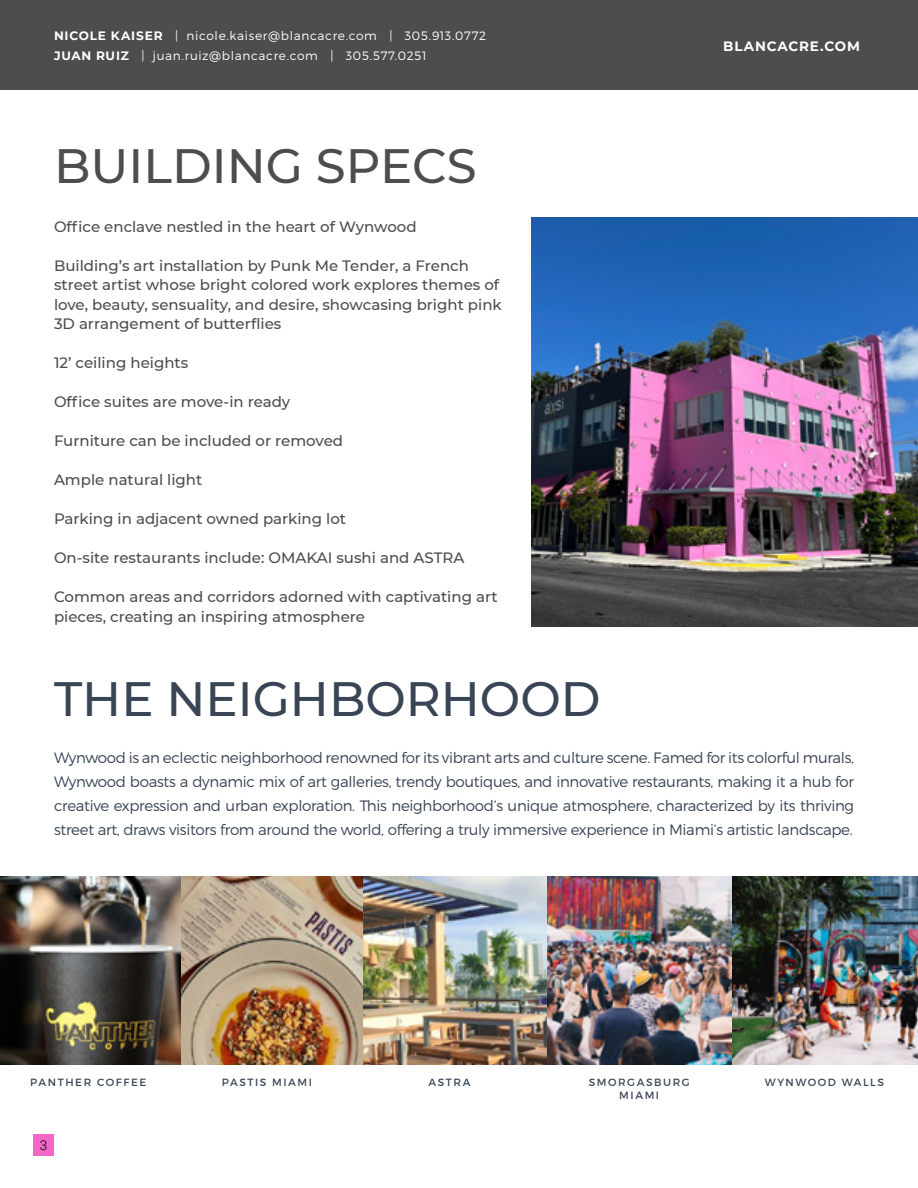
<style>
.page{position:relative;width:918px;height:1188px;background:#fff}
.page>*{position:absolute;margin:0;border:0;box-sizing:border-box;transform-origin:0 0}
.t1{font:500 48.15px "Montserrat";color:#394555}
.t2{font:500 48.15px "Montserrat";color:#4d4d4f}
.t3{font:500 15px/19.5px "Montserrat";color:#4d4d4f}
.t4{font:300 15px/24px "Montserrat";letter-spacing:-.02em;color:#394555;text-align:justify}
.t5{font:700 13.5px "Montserrat";letter-spacing:.06em;color:#fff}
.t6{font:300 13.5px "Roboto";color:#000}
.t7{font:300 12.15px/20.4px "Montserrat";letter-spacing:.055em;color:#fff}
.t8{font:10.5px "Montserrat";letter-spacing:.15em;color:#394555}
.s1{font-weight:700}
</style>
<div class="page">
<div style="left:0;top:0;width:918px;height:89px;background:#4d4d4f"></div>
<div style="left:33px;top:1134px;width:21px;height:21px;background:#f367c7"></div>
<img style="left:0;top:876px;width:918px;height:189px">
<img style="left:547px;top:876px;width:184px;height:189px">
<img style="left:531px;top:217px;width:387px;height:409px">
<p class="t7" style="left:54px;top:25px;width:434px"><span class="s1">NICOLE KAISER</span> | nicole.kaiser@blancacre.com | 305.913.0772<br><span class="s1">JUAN RUIZ</span> | juan.ruiz@blancacre.com | 305.577.0251</p>
<p class="t5" style="left:723px;top:37px;width:138px">BLANCACRE.COM</p>
<h1 class="t2" style="left:54px;top:132px;width:424px">BUILDING SPECS</h1>
<p class="t3" style="left:54px;top:216px;width:364px">Office enclave nestled in the heart of Wynwood</p>
<p class="t3" style="left:54px;top:255px;width:449px">Building’s art installation by Punk Me Tender, a French street artist whose bright colored work explores themes of love, beauty, sensuality, and desire, showcasing bright pink 3D arrangement of butterflies</p>
<p class="t3" style="left:54px;top:352px;width:136px">12’ ceiling heights</p>
<p class="t3" style="left:54px;top:391px;width:238px">Office suites are move-in ready</p>
<p class="t3" style="left:54px;top:430px;width:291px">Furniture can be included or removed</p>
<p class="t3" style="left:54px;top:469px;width:150px">Ample natural light</p>
<p class="t3" style="left:54px;top:508px;width:294px">Parking in adjacent owned parking lot</p>
<p class="t3" style="left:54px;top:547px;width:412px">On-site restaurants include: OMAKAI sushi and ASTRA</p>
<p class="t3" style="left:54px;top:586px;width:445px">Common areas and corridors adorned with captivating art pieces, creating an inspiring atmosphere</p>
<h1 class="t1" style="left:54px;top:665px;width:548px">THE NEIGHBORHOOD</h1>
<p class="t4" style="left:54px;top:745px;width:802px">Wynwood is an eclectic neighborhood renowned for its vibrant arts and culture scene. Famed for its colorful murals, Wynwood boasts a dynamic mix of art galleries, trendy boutiques, and innovative restaurants, making it a hub for creative expression and urban exploration. This neighborhood’s unique atmosphere, characterized by its thriving street art, draws visitors from around the world, offering a truly immersive experience in Miami’s artistic landscape.</p>
<p class="t8" style="left:30px;top:1076px;width:118px">PANTHER COFFEE</p>
<p class="t8" style="left:222px;top:1076px;width:92px">PASTIS MIAMI</p>
<p class="t8" style="left:429px;top:1076px;width:43px">ASTRA</p>
<p class="t8" style="left:589px;top:1076px;width:103px">SMORGASBURG</p>
<p class="t8" style="left:765px;top:1076px;width:121px">WYNWOOD WALLS</p>
<p class="t8" style="left:619px;top:1089px;width:41px">MIAMI</p>
<p class="t6" style="left:40px;top:1135px;width:9px">3</p>
</div>
